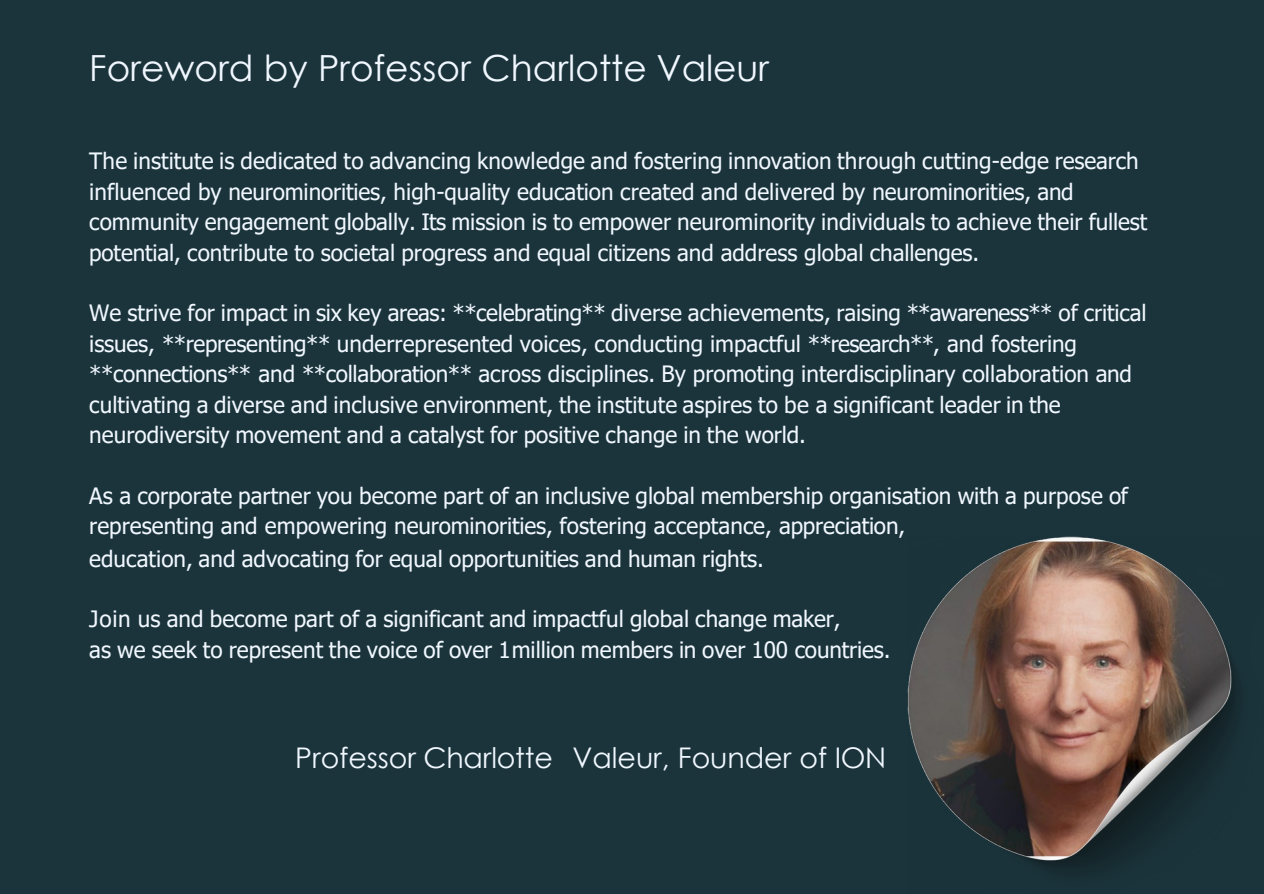
<style>
.page{position:relative;width:1264px;height:894px;background:#fff}
.page>*{position:absolute;margin:0;border:0;box-sizing:border-box;transform-origin:0 0}
.t1{font:36px "Century Gothic";color:#f1f7ff}
.t2{font:28.5px "Century Gothic";letter-spacing:-.005em;color:#f1f7ff}
.t3{font:22.5px/30.5px "Tahoma";color:#f1f7ff}
</style>
<div class="page">
<div style="left:0;top:0;width:1263px;height:893px;background:#1b343b"></div>
<img style="left:907px;top:536px;width:330px;height:334px">
<h2 class="t1" style="left:89px;top:43px;width:681px">Foreword by Professor Charlotte Valeur</h2>
<p class="t3" style="left:89px;top:147px;width:1059px">The institute is dedicated to advancing knowledge and fostering innovation through cutting-edge research influenced by neurominorities, high-quality education created and delivered by neurominorities, and community engagement globally. Its mission is to empower neurominority individuals to achieve their fullest potential, contribute to societal progress and equal citizens and address global challenges.</p>
<p class="t3" style="left:89px;top:299px;width:1058px">We strive for impact in six key areas: **celebrating** diverse achievements, raising **awareness** of critical issues, **representing** underrepresented voices, conducting impactful **research**, and fostering</p>
<p class="t3" style="left:89px;top:360px;width:1043px">**connections** and **collaboration** across disciplines. By promoting interdisciplinary collaboration and cultivating a diverse and inclusive environment, the institute aspires to be a significant leader in the neurodiversity movement and a catalyst for positive change in the world.</p>
<p class="t3" style="left:89px;top:481px;width:1040px">As a corporate partner you become part of an inclusive global membership organisation with a purpose of representing and empowering neurominorities, fostering acceptance, appreciation,</p>
<p class="t3" style="left:89px;top:545px;width:676px">education, and advocating for equal opportunities and human rights.</p>
<p class="t3" style="left:89px;top:605px;width:752px">Join us and become part of a significant and impactful global change maker,</p>
<p class="t3" style="left:89px;top:635px;width:802px">as we seek to represent the voice of over 1million members in over 100 countries.</p>
<p class="t2" style="left:295px;top:738px;width:592px">Professor Charlotte Valeur, Founder of ION</p>
</div>
